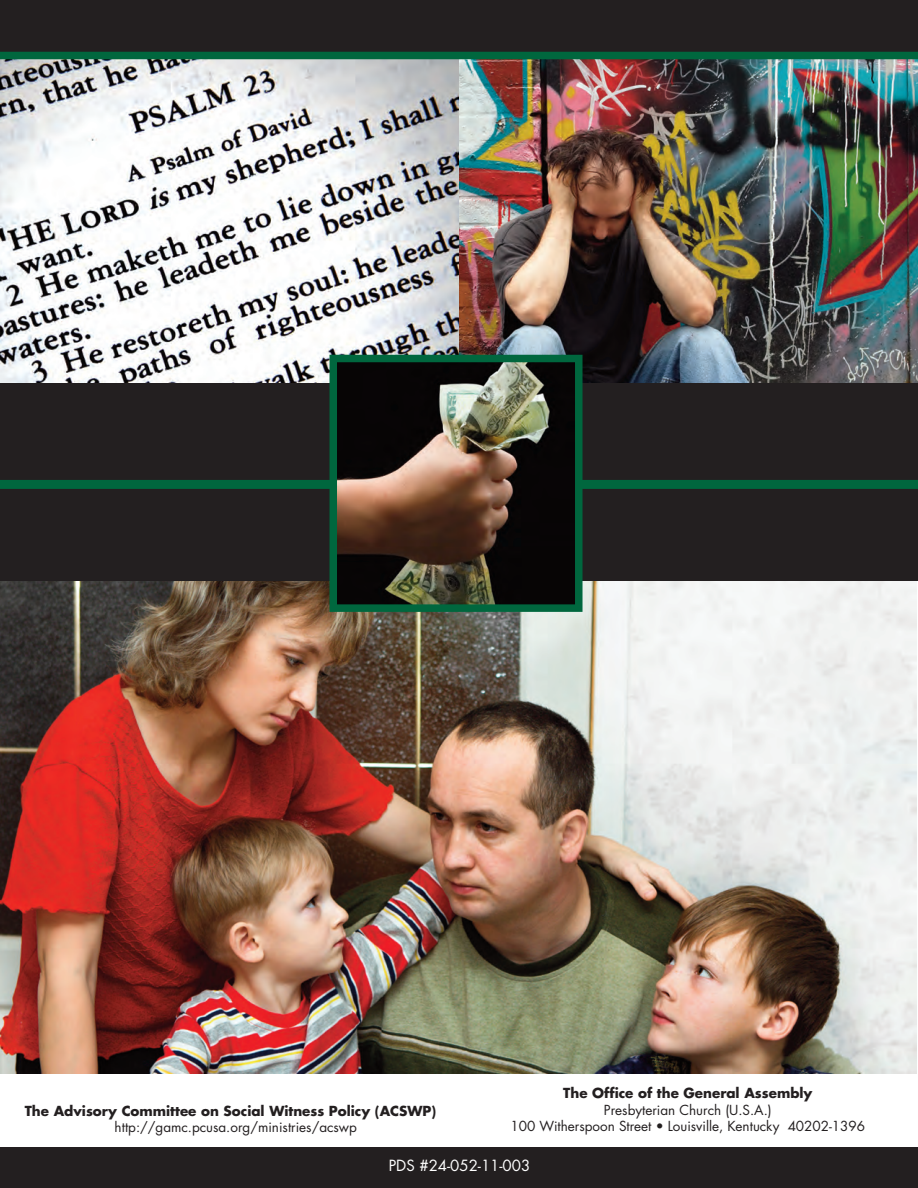
<style>
.page{position:relative;width:918px;height:1188px;background:#fff}
.page>*{position:absolute;margin:0;border:0;box-sizing:border-box;transform-origin:0 0}
.t1{font:15px "Futura";color:#fff}
.t2{font:13.5px/16.5px "Futura";color:#231f20;text-align:center}
.t3{font:700 13.5px "Futura";color:#231f20}
</style>
<div class="page">
<img style="left:459px;top:59px;width:459px;height:324px">
<div style="left:0;top:1148px;width:918px;height:40px;background:#231f20"></div>
<img style="left:0;top:59px;width:459px;height:324px">
<img style="left:0;top:580px;width:916px;height:493px">
<div style="left:0;top:383px;width:918px;height:197px;background:#231f20"></div>
<div style="left:0;top:0;width:918px;height:52px;background:#231f20"></div>
<div style="left:0;top:480px;width:918px;height:9px;background:#00673e"></div>
<img style="left:339px;top:364px;width:235px;height:239px">
<div style="left:330px;top:355px;width:253px;height:257px;border:8px solid #00673e"></div>
<div style="left:0;top:52px;width:918px;height:7px;background:#00673e"></div>
<p class="t3" style="left:563px;top:1087px;width:251px">The Office of the General Assembly</p>
<p class="t2" style="left:511px;top:1103px;width:356px">Presbyterian Church (U.S.A.)<br>100 Witherspoon Street • Louisville, Kentucky 40202-1396</p>
<p class="t1" style="left:389px;top:1158px;width:143px">PDS #24-052-11-003</p>
<p class="t3" style="left:25px;top:1104px;width:413px">The Advisory Committee on Social Witness Policy (ACSWP)</p>
<p class="t2" style="left:115px;top:1120px;width:244px">http://gamc.pcusa.org/ministries/acswp</p>
</div>
